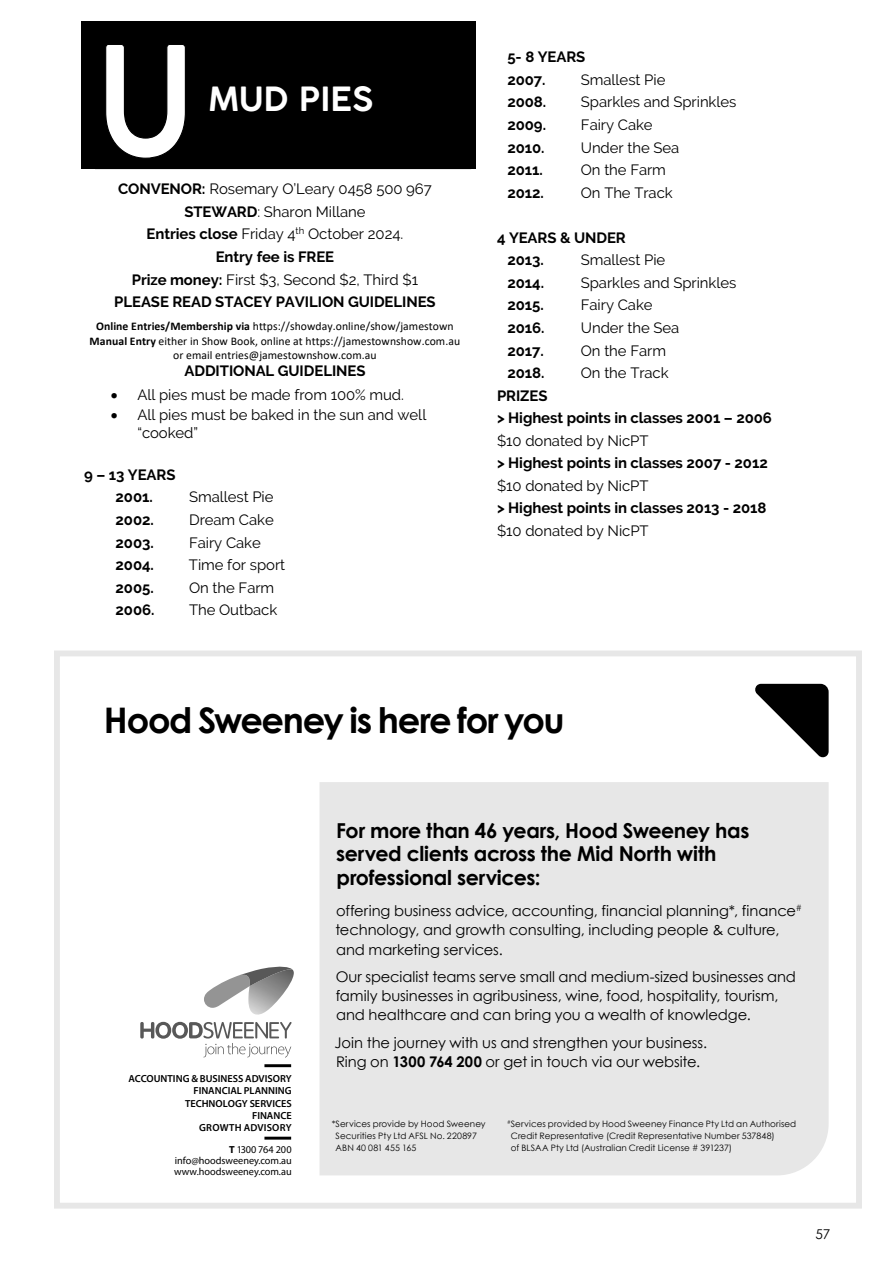
<style>
.page{position:relative;width:893px;height:1263px;background:#fff}
.page>*{position:absolute;margin:0;border:0;box-sizing:border-box;transform-origin:0 0}
.t1{font:700 35.25px "Century Gothic";letter-spacing:-.04em;color:#000}
.t2{font:600 32.7px "COCOGOOSE";letter-spacing:-.005em;color:#fff}
.t3{font:700 20.55px/23.5px "Century Gothic";letter-spacing:-.015em;color:#000}
.t4{font:700 14.85px/22.5px "Raleway";letter-spacing:-.005em;color:#000}
.t5{font:14.85px/18.5px "Raleway";letter-spacing:-.005em;color:#000}
.t6{font:14.7px/19px "Century Gothic";letter-spacing:-.005em;color:#000}
.t7{font:13.5px "Century Gothic";color:#000}
.t8{font:11.7px/14.5px "Calibri";letter-spacing:.005em;color:#000;text-align:center}
.t9{font:600 10.35px/12.3px "Myriad Pro";color:#000;text-align:right}
.t10{font:10.35px/11.4px "Myriad Pro";letter-spacing:-.005em;color:#000}
.t11{font:8.85px/11.7px "Century Gothic";letter-spacing:.01em;color:#000}
.s1{font-weight:400}
.s2{font-weight:700}
</style>
<div class="page">
<div style="left:81px;top:21px;width:394px;height:147px;background:#000"></div>
<svg style="left:96px;top:168px;width:375px;height:1px"></svg>
<svg style="left:105px;top:45px;width:81px;height:114px"></svg>
<div style="left:54px;top:650px;width:808px;height:558px;border:6px solid #e7e7e7"></div>
<svg style="left:755px;top:684px;width:74px;height:74px"></svg>
<div style="left:319px;top:782px;width:510px;height:393px;background:#e7e7e7"></div>
<hr style="left:264px;top:1064px;width:27px;height:3px;background:#000">
<hr style="left:264px;top:1137px;width:27px;height:2px;background:#000">
<svg style="left:140px;top:967px;width:154px;height:91px"></svg>
<h2 class="t2" style="left:208px;top:76px;width:167px">MUD PIES</h2>
<p class="t4" style="left:114px;top:178px;width:323px;text-align:center">CONVENOR: <span class="s1">Rosemary O’Leary 0458 500 967<br></span>STEWARD<span class="s1">: Sharon Millane<br></span>Entries close <span class="s1">Friday 4</span><sup>th</sup> <span class="s1">October 2024.<br></span>Entry fee is FREE<br>Prize money: <span class="s1">First $3, Second $2, Third $1<br></span>PLEASE READ STACEY PAVILION GUIDELINES</p>
<p class="t8" style="left:90px;top:319px;width:372px"><span class="s2">Online Entries/Membership via</span> https://showday.online/show/jamestown<br><span class="s2">Manual Entry</span> either in Show Book, online at https://jamestownshow.com.au or email entries@jamestownshow.com.au</p>
<p class="t4" style="left:185px;top:360px;width:183px">ADDITIONAL GUIDELINES</p>
<p class="t5" style="left:111px;top:385px;width:295px">• All pies must be made from 100% mud.</p>
<p class="t5" style="left:137px;top:405px;width:290px;text-indent:-27px">• All pies must be baked in the sun and well “cooked”</p>
<p class="t4" style="left:84px;top:463px;width:93px;text-align:center">9 – 13 YEARS<br>2001.</p>
<p class="t5" style="left:189px;top:488px;width:86px">Smallest Pie</p>
<p class="t4" style="left:116px;top:508px;width:40px">2002.</p>
<p class="t5" style="left:189px;top:510px;width:86px">Dream Cake</p>
<p class="t4" style="left:116px;top:531px;width:40px">2003.</p>
<p class="t5" style="left:189px;top:533px;width:73px">Fairy Cake</p>
<p class="t4" style="left:116px;top:553px;width:40px">2004.</p>
<p class="t5" style="left:189px;top:555px;width:98px">Time for sport</p>
<p class="t4" style="left:116px;top:576px;width:40px">2005.</p>
<p class="t5" style="left:189px;top:578px;width:87px">On the Farm</p>
<p class="t4" style="left:116px;top:598px;width:40px">2006.</p>
<p class="t5" style="left:189px;top:600px;width:90px">The Outback</p>
<p class="t4" style="left:507px;top:46px;width:79px">5- 8 YEARS<br>2007.</p>
<p class="t5" style="left:581px;top:70px;width:86px">Smallest Pie</p>
<p class="t4" style="left:507px;top:91px;width:40px">2008.</p>
<p class="t5" style="left:581px;top:93px;width:157px">Sparkles and Sprinkles</p>
<p class="t4" style="left:507px;top:113px;width:40px">2009.</p>
<p class="t5" style="left:581px;top:115px;width:73px">Fairy Cake</p>
<p class="t4" style="left:507px;top:136px;width:39px">2010.</p>
<p class="t5" style="left:581px;top:138px;width:100px">Under the Sea</p>
<p class="t4" style="left:507px;top:159px;width:37px">2011.</p>
<p class="t5" style="left:581px;top:161px;width:87px">On the Farm</p>
<p class="t4" style="left:507px;top:181px;width:38px">2012.</p>
<p class="t5" style="left:581px;top:183px;width:93px">On The Track</p>
<p class="t4" style="left:507px;top:226px;width:120px;text-indent:-11px">4 YEARS &amp; UNDER<br>2013.</p>
<p class="t5" style="left:581px;top:251px;width:86px">Smallest Pie</p>
<p class="t4" style="left:507px;top:272px;width:38px">2014.</p>
<p class="t5" style="left:581px;top:274px;width:157px">Sparkles and Sprinkles</p>
<p class="t4" style="left:507px;top:294px;width:38px">2015.</p>
<p class="t5" style="left:581px;top:296px;width:73px">Fairy Cake</p>
<p class="t4" style="left:507px;top:317px;width:39px">2016.</p>
<p class="t5" style="left:581px;top:319px;width:100px">Under the Sea</p>
<p class="t4" style="left:507px;top:339px;width:38px">2017.</p>
<p class="t5" style="left:581px;top:341px;width:87px">On the Farm</p>
<p class="t4" style="left:507px;top:362px;width:39px">2018.</p>
<p class="t5" style="left:581px;top:364px;width:89px">On the Track</p>
<p class="t4" style="left:497px;top:384px;width:276px">PRIZES<br>&gt; Highest points in classes 2001 – 2006</p>
<p class="t5" style="left:497px;top:431px;width:153px">$10 donated by NicPT</p>
<p class="t4" style="left:497px;top:452px;width:272px">&gt; Highest points in classes 2007 - 2012</p>
<p class="t5" style="left:497px;top:477px;width:153px">$10 donated by NicPT</p>
<p class="t4" style="left:497px;top:497px;width:271px">&gt; Highest points in classes 2013 - 2018</p>
<p class="t5" style="left:497px;top:522px;width:153px">$10 donated by NicPT</p>
<h1 class="t1" style="left:104px;top:694px;width:462px">Hood Sweeney is here for you</h1>
<h3 class="t3" style="left:336px;top:817px;width:415px">For more than 46 years, Hood Sweeney has served clients across the Mid North with professional services:</h3>
<p class="t6" style="left:335px;top:901px;width:468px">offering business advice, accounting, financial planning*, finance<sup># </sup>technology, and growth consulting, including people &amp; culture, and marketing services.</p>
<p class="t6" style="left:336px;top:967px;width:462px">Our specialist teams serve small and medium-sized businesses and family businesses in agribusiness, wine, food, hospitality, tourism, and healthcare and can bring you a wealth of knowledge.</p>
<p class="t6" style="left:335px;top:1032px;width:374px">Join the journey with us and strengthen your business.<br>Ring on <span class="s2">1300 764 200</span> or get in touch via our website.</p>
<p class="t9" style="left:129px;top:1072px;width:165px">ACCOUNTING &amp; BUSINESS ADVISORY<br>FINANCIAL PLANNING<br>TECHNOLOGY SERVICES<br>FINANCE<br>GROWTH ADVISORY</p>
<p class="t11" style="left:336px;top:1118px;width:151px;text-indent:-4px">*Services provide by Hood Sweeney<br>Securities Pty Ltd AFSL No. 220897<br>ABN 40 081 455 165</p>
<p class="t11" style="left:511px;top:1118px;width:287px;text-indent:-4px"><sup>#</sup>Services provided by Hood Sweeney Finance Pty Ltd an Authorised<br>Credit Representative (Credit Representative Number 537848)</p>
<p class="t10" style="left:229px;top:1143px;width:64px"><span class="s2">T</span> 1300 764 200</p>
<p class="t11" style="left:511px;top:1141px;width:223px">of BLSAA Pty Ltd (Australian Credit License # 391237)</p>
<p class="t10" style="left:174px;top:1154px;width:119px">info@hoodsweeney.com.au www.hoodsweeney.com.au</p>
<p class="t7" style="left:815px;top:1224px;width:16px">57</p>
</div>
